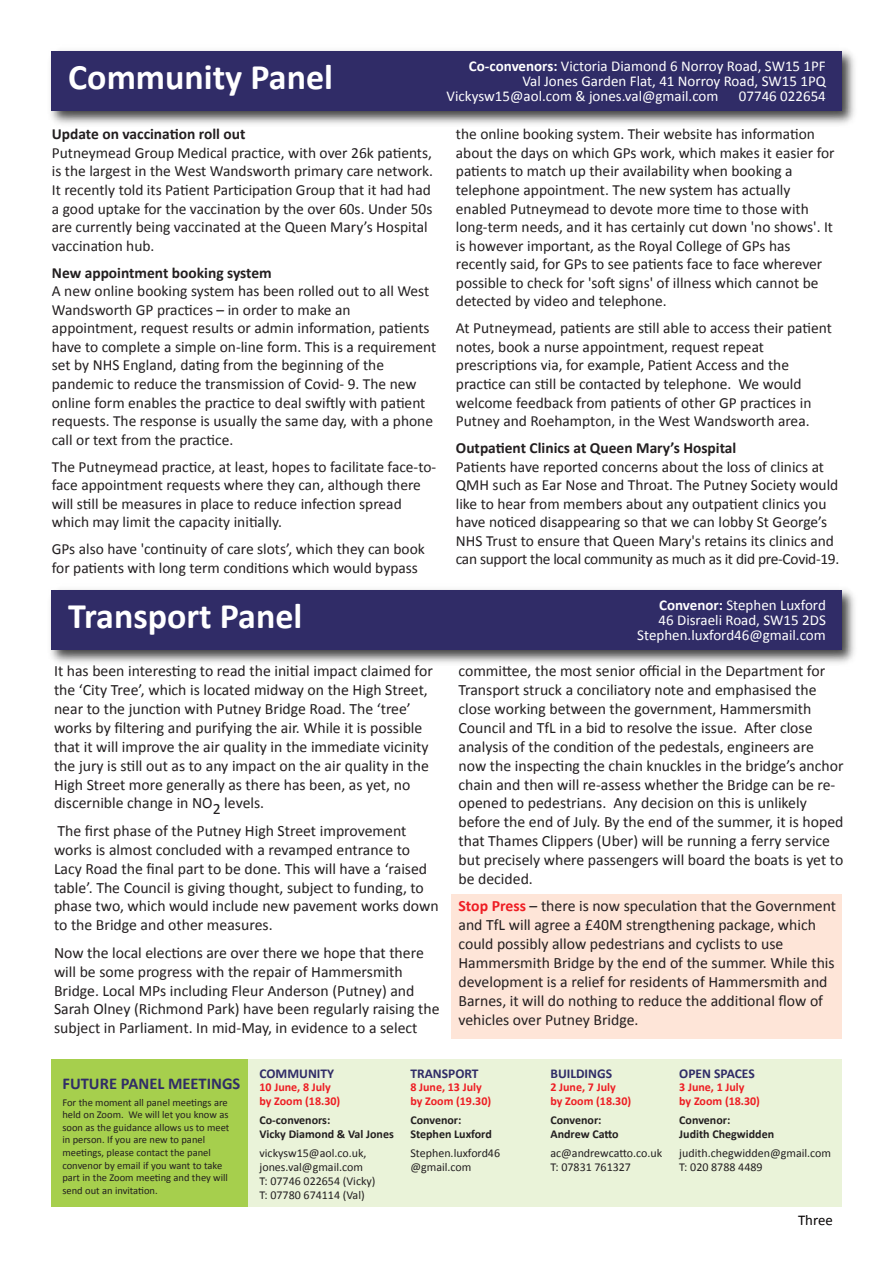
<style>
.page{position:relative;width:893px;height:1263px;background:#fff}
.page>*{position:absolute;margin:0;border:0;box-sizing:border-box;transform-origin:0 0}
.t1{font:700 36px "Calibri";color:#fff}
.t2{font:700 16.5px "Calibri";color:#302c67}
.t3{font:15.75px/18.9px "Calibri";color:#231f20}
.t4{font:15.45px/18.6px "Calibri";color:#231f20}
.t5{font:15px "Calibri";color:#fff}
.t6{font:14.85px "Calibri";color:#080505}
.t7{font:700 13.5px "Calibri";color:#302c67}
.t8{font:12px/14.4px "Calibri";color:#231f20}
.t9{font:700 12px/13.5px "Calibri";color:#231f20}
.t10{font:700 12px/13.5px "Calibri";color:#ee1d23}
.t11{font:10.5px/12.6px "Calibri";color:#231f20}
.s1{font-weight:700}
.s2{font-weight:700;color:#ee1d23}
</style>
<div class="page">
<div style="left:452px;top:894px;width:390px;height:145px;background:#fee5d8"></div>
<img style="left:50px;top:50px;width:805px;height:74px">
<div style="left:51px;top:51px;width:791px;height:60px;background:#302c67"></div>
<div style="left:224px;top:1060px;width:618px;height:147px;background:#eaf3d9"></div>
<div style="left:52px;top:1060px;width:196px;height:147px;background:#a6cf4d"></div>
<img style="left:50px;top:589px;width:805px;height:74px">
<div style="left:51px;top:590px;width:791px;height:60px;background:#302c67"></div>
<p class="t1" style="left:68px;top:62px;width:266px">Community Panel</p>
<p class="t5" style="left:469px;top:60px;width:358px"><span class="s1">Co-convenors:</span> Victoria Diamond 6 Norroy Road, SW15 1PF</p>
<p class="t5" style="left:522px;top:75px;width:305px">Val Jones Garden Flat, 41 Norroy Road, SW15 1PQ</p>
<p class="t5" style="left:447px;top:90px;width:273px">Vickysw15@aol.com &amp; jones.val@gmail.com</p>
<p class="t5" style="left:739px;top:90px;width:89px">07746 022654</p>
<p class="t4" style="left:52px;top:126px;width:383px"><span class="s1">Update on vaccination roll out<br></span>Putneymead Group Medical practice, with over 26k patients, is the largest in the West Wandsworth primary care network.<br>It recently told its Patient Participation Group that it had had a good uptake for the vaccination by the over 60s. Under 50s are currently being vaccinated at the Queen Mary’s Hospital vaccination hub.</p>
<p class="t4" style="left:52px;top:265px;width:386px"><span class="s1">New appointment booking system<br></span>A new online booking system has been rolled out to all West Wandsworth GP practices – in order to make an appointment, request results or admin information, patients have to complete a simple on‐line form. This is a requirement set by NHS England, dating from the beginning of the pandemic to reduce the transmission of Covid‐ 9. The new online form enables the practice to deal swiftly with patient requests. The response is usually the same day, with a phone call or text from the practice.</p>
<p class="t4" style="left:52px;top:458px;width:386px">The Putneymead practice, at least, hopes to facilitate face‐to‐ face appointment requests where they can, although there will still be measures in place to reduce infection spread which may limit the capacity initially.</p>
<p class="t4" style="left:52px;top:541px;width:375px">GPs also have 'continuity of care slots’, which they can book for patients with long term conditions which would bypass</p>
<p class="t4" style="left:456px;top:126px;width:380px">the online booking system. Their website has information about the days on which GPs work, which makes it easier for patients to match up their availability when booking a telephone appointment. The new system has actually enabled Putneymead to devote more time to those with long‐term needs, and it has certainly cut down 'no shows'. It is however important, as the Royal College of GPs has recently said, for GPs to see patients face to face wherever possible to check for 'soft signs' of illness which cannot be detected by video and telephone.</p>
<p class="t4" style="left:456px;top:320px;width:378px">At Putneymead, patients are still able to access their patient notes, book a nurse appointment, request repeat prescriptions via, for example, Patient Access and the practice can still be contacted by telephone. We would welcome feedback from patients of other GP practices in Putney and Roehampton, in the West Wandsworth area.</p>
<p class="t4" style="left:456px;top:440px;width:385px"><span class="s1">Outpatient Clinics at Queen Mary’s Hospital<br></span>Patients have reported concerns about the loss of clinics at QMH such as Ear Nose and Throat. The Putney Society would like to hear from members about any outpatient clinics you have noticed disappearing so that we can lobby St George’s NHS Trust to ensure that Queen Mary's retains its clinics and can support the local community as much as it did pre‐Covid‐19.</p>
<p class="t1" style="left:68px;top:601px;width:236px">Transport Panel</p>
<p class="t5" style="left:659px;top:599px;width:168px"><span class="s1">Convenor:</span> Stephen Luxford</p>
<p class="t5" style="left:658px;top:614px;width:169px">46 Disraeli Road, SW15 2DS</p>
<p class="t5" style="left:637px;top:629px;width:190px">Stephen.luxford46@gmail.com</p>
<p class="t3" style="left:54px;top:663px;width:380px">It has been interesting to read the initial impact claimed for the ‘City Tree’, which is located midway on the High Street, near to the junction with Putney Bridge Road. The ‘tree’ works by filtering and purifying the air. While it is possible that it will improve the air quality in the immediate vicinity the jury is still out as to any impact on the air quality in the High Street more generally as there has been, as yet, no discernible change in NO2 levels.</p>
<p class="t3" style="left:54px;top:822px;width:386px">The first phase of the Putney High Street improvement works is almost concluded with a revamped entrance to Lacy Road the final part to be done. This will have a ‘raised table’. The Council is giving thought, subject to funding, to phase two, which would include new pavement works down to the Bridge and other measures.</p>
<p class="t3" style="left:54px;top:944px;width:387px">Now the local elections are over there we hope that there will be some progress with the repair of Hammersmith Bridge. Local MPs including Fleur Anderson (Putney) and Sarah Olney (Richmond Park) have been regularly raising the subject in Parliament. In mid‐May, in evidence to a select</p>
<p class="t3" style="left:458px;top:663px;width:387px">committee, the most senior official in the Department for Transport struck a conciliatory note and emphasised the close working between the government, Hammersmith Council and TfL in a bid to resolve the issue. After close analysis of the condition of the pedestals, engineers are now the inspecting the chain knuckles in the bridge’s anchor chain and then will re‐assess whether the Bridge can be re‐ opened to pedestrians. Any decision on this is unlikely before the end of July. By the end of the summer, it is hoped that Thames Clippers (Uber) will be running a ferry service but precisely where passengers will board the boats is yet to be decided.</p>
<p class="t3" style="left:458px;top:898px;width:379px"><span class="s2">Stop Press</span> – there is now speculation that the Government and TfL will agree a £40M strengthening package, which could possibly allow pedestrians and cyclists to use Hammersmith Bridge by the end of the summer. While this development is a relief for residents of Hammersmith and Barnes, it will do nothing to reduce the additional flow of vehicles over Putney Bridge.</p>
<p class="t2" style="left:62px;top:1077px;width:179px">FUTURE PANEL MEETINGS</p>
<p class="t11" style="left:62px;top:1097px;width:169px">For the moment all panel meetings are held on Zoom. We will let you know as soon as the guidance allows us to meet in person. If you are new to panel meetings, please contact the panel convenor by email if you want to take part in the Zoom meeting and they will send out an invitation.</p>
<p class="t7" style="left:259px;top:1067px;width:76px">COMMUNITY</p>
<p class="t10" style="left:259px;top:1081px;width:82px">10 June, 8 July by Zoom (18.30)</p>
<p class="t9" style="left:259px;top:1114px;width:136px">Co-convenors:<br>Vicky Diamond &amp; Val Jones</p>
<p class="t8" style="left:259px;top:1147px;width:109px">vickysw15@aol.co.uk,</p>
<p class="t8" style="left:259px;top:1160px;width:105px">jones.val@gmail.com</p>
<p class="t8" style="left:259px;top:1175px;width:118px">T: 07746 022654 (Vicky)<br>T: 07780 674114 (Val)</p>
<p class="t7" style="left:410px;top:1067px;width:70px">TRANSPORT</p>
<p class="t10" style="left:410px;top:1081px;width:82px">8 June, 13 July by Zoom (19.30)</p>
<p class="t9" style="left:410px;top:1114px;width:53px">Convenor:</p>
<p class="t9" style="left:410px;top:1128px;width:83px">Stephen Luxford</p>
<p class="t8" style="left:410px;top:1147px;width:91px;line-height:13.5px">Stephen.luxford46 @gmail.com</p>
<p class="t7" style="left:550px;top:1067px;width:63px">BUILDINGS</p>
<p class="t10" style="left:550px;top:1081px;width:82px">2 June, 7 July<br>by Zoom (18.30)</p>
<p class="t9" style="left:550px;top:1114px;width:70px">Convenor:<br>Andrew Catto</p>
<p class="t8" style="left:550px;top:1147px;width:113px">ac@andrewcatto.co.uk</p>
<p class="t8" style="left:550px;top:1160px;width:82px">T: 07831 761327</p>
<p class="t7" style="left:679px;top:1067px;width:77px">OPEN SPACES</p>
<p class="t10" style="left:679px;top:1081px;width:82px">3 June, 1 July<br>by Zoom (18.30)</p>
<p class="t9" style="left:679px;top:1114px;width:96px">Convenor:<br>Judith Chegwidden</p>
<p class="t8" style="left:679px;top:1147px;width:153px">judith.chegwidden@gmail.com</p>
<p class="t8" style="left:679px;top:1160px;width:85px">T: 020 8788 4489</p>
<p class="t6" style="left:798px;top:1214px;width:37px">Three</p>
</div>
